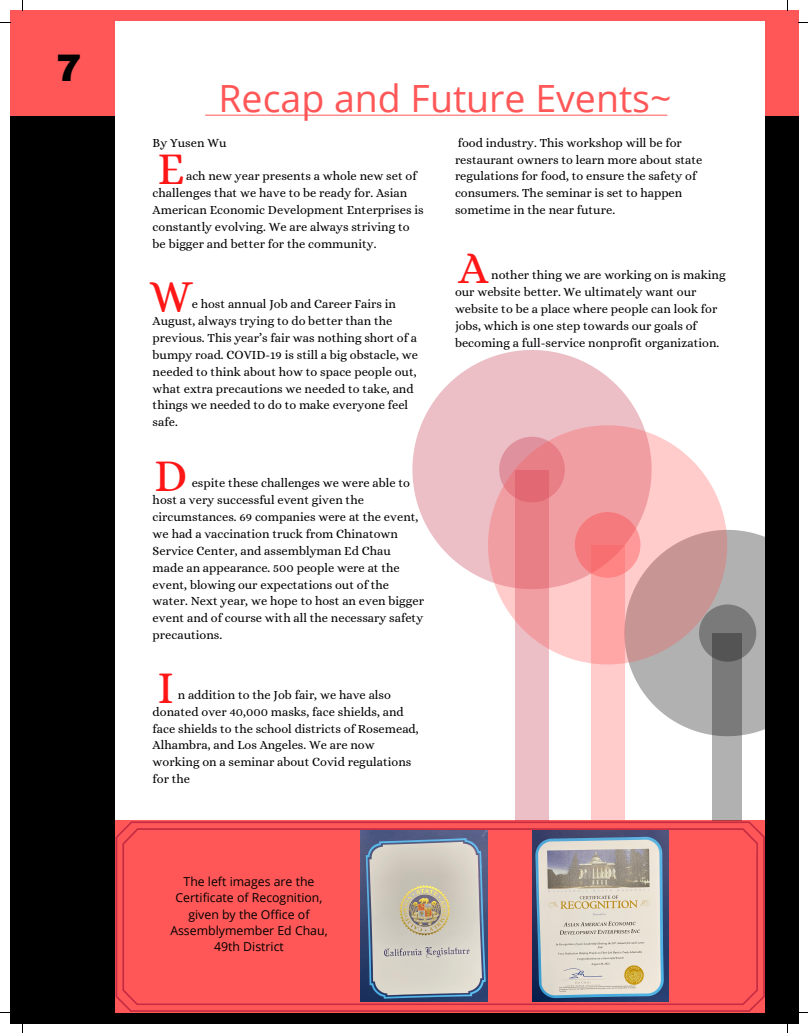
<style>
.page{position:relative;width:808px;height:1033px;background:#fff}
.page>*{position:absolute;margin:0;border:0;box-sizing:border-box;transform-origin:0 0}
.t1{font:45.88px "Alice";color:#ff1616}
.t2{font:37.5px "Open Sans";color:#ff5757}
.t3{font:900 37.5px "Archivo";color:#000}
.t4{font:12.5px/16.9px "Alice";color:#000}
.t5{font:12.25px/16.4px "Open Sans";color:#000;text-align:center}
</style>
<div class="page">
<div style="left:10px;top:10px;width:788px;height:106px;background:#ff5757"></div>
<div style="left:10px;top:116px;width:788px;height:907px;background:#000"></div>
<div style="left:116px;top:22px;width:648px;height:990px;background:#fff"></div>
<hr style="left:205px;top:115px;width:462px;height:1px;background:#ff5757">
<svg style="left:412px;top:350px;width:231px;height:231px;fill:#ecbec5"></svg>
<div style="left:515px;top:469px;width:34px;height:351px;background:#ecbec5"></div>
<svg style="left:624px;top:530px;width:141px;height:206px;fill:#b1b1b1"></svg>
<svg style="left:727px;top:604px;width:29px;height:57px"></svg>
<svg style="left:712px;top:632px;width:30px;height:188px;background:#919191"></svg>
<div style="left:591px;top:545px;width:33px;height:275px;background:#ffcbcb"></div>
<svg style="left:488px;top:425px;width:239px;height:239px;background:#e9a9ac"></svg>
<svg style="left:116px;top:821px;width:648px;height:190px;background:#de7677"></svg>
<p class="t3" style="left:56px;top:48px;width:27px">7</p>
<p class="t2" style="left:218px;top:72px;width:454px">Recap and Future Events~</p>
<p class="t4" style="left:153px;top:134px;width:75px">By Yusen Wu</p>
<p class="t4" style="left:153px;top:168px;width:272px;text-indent:33px">ach new year presents a whole new set of challenges that we have to be ready for. Asian American Economic Development Enterprises is constantly evolving. We are always striving to be bigger and better for the community.</p>
<p class="t4" style="left:455px;top:134px;width:249px">food industry. This workshop will be for restaurant owners to learn more about state regulations for food, to ensure the safety of consumers. The seminar is set to happen sometime in the near future.</p>
<p class="t1" style="left:157px;top:142px;width:29px">E</p>
<p class="t1" style="left:149px;top:270px;width:44px">W</p>
<p class="t4" style="left:153px;top:295px;width:267px;text-indent:39px">e host annual Job and Career Fairs in August, always trying to do better than the previous. This year’s fair was nothing short of a bumpy road. COVID-19 is still a big obstacle, we needed to think about how to space people out, what extra precautions we needed to take, and things we needed to do to make everyone feel safe.</p>
<p class="t1" style="left:154px;top:449px;width:35px">D</p>
<p class="t4" style="left:153px;top:474px;width:273px;text-indent:39px">espite these challenges we were able to host a very successful event given the circumstances. 69 companies were at the event, we had a vaccination truck from Chinatown Service Center, and assemblyman Ed Chau made an appearance. 500 people were at the event, blowing our expectations out of the water. Next year, we hope to host an even bigger event and of course with all the necessary safety precautions.</p>
<p class="t1" style="left:157px;top:661px;width:18px">I</p>
<p class="t4" style="left:153px;top:686px;width:268px;text-indent:25px">n addition to the Job fair, we have also donated over 40,000 masks, face shields, and face shields to the school districts of Rosemead, Alhambra, and Los Angeles. We are now working on a seminar about Covid regulations for the</p>
<p class="t1" style="left:458px;top:241px;width:31px">A</p>
<p class="t4" style="left:455px;top:266px;width:272px;text-indent:36px">nother thing we are working on is making our website better. We ultimately want our website to be a place where people can look for jobs, which is one step towards our goals of becoming a full-service nonprofit organization.</p>
<p class="t5" style="left:170px;top:872px;width:159px">The left images are the<br>Certificate of Recognition, given by the Office of<br>Assemblymember Ed Chau,<br>49th District</p>
</div>
